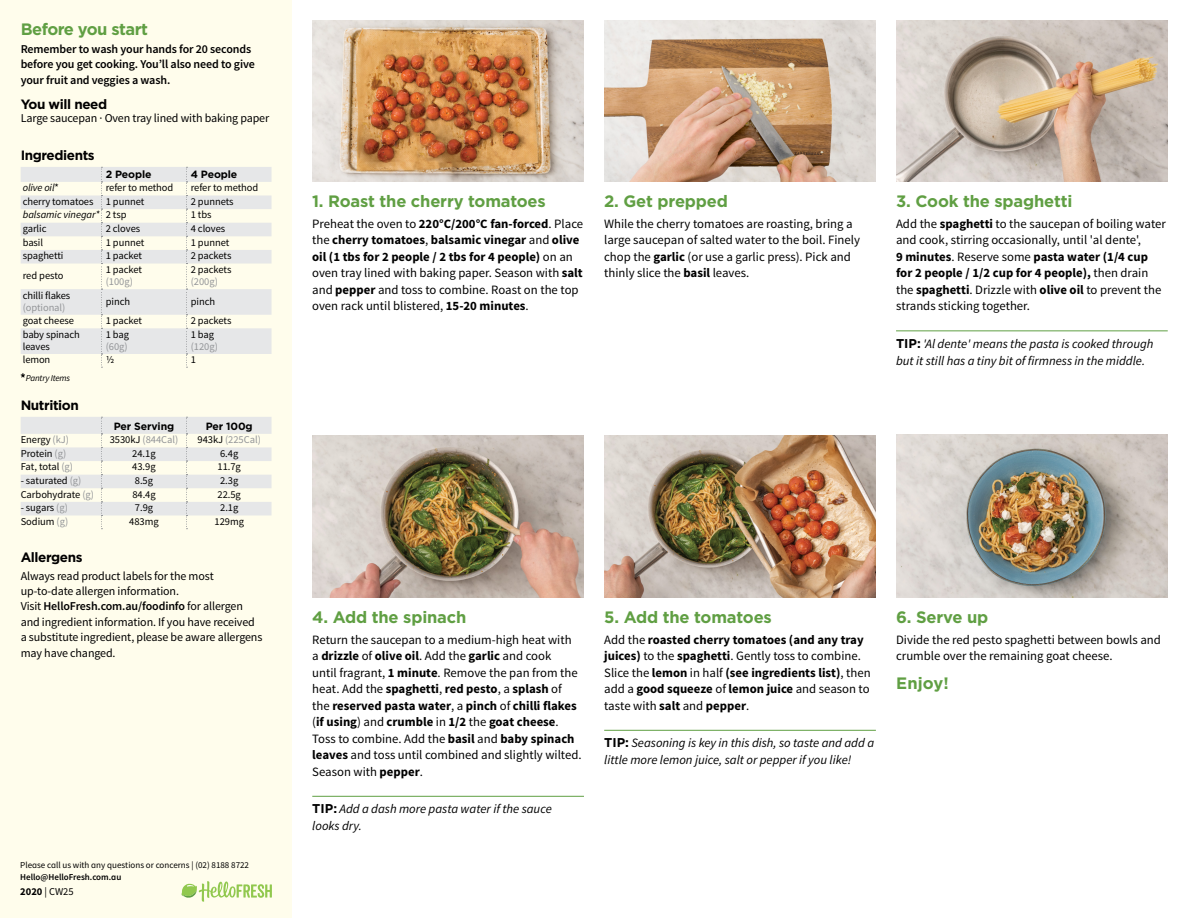
<style>
.page{position:relative;width:1188px;height:918px;background:#fff}
.page>*{position:absolute;margin:0;border:0;box-sizing:border-box;transform-origin:0 0}
.t1{font:700 16.5px "Gotham";letter-spacing:-.01em;color:#609f43}
.t2{font:700 16.5px "Gotham";letter-spacing:-.03em;color:#609f43}
.t3{font:700 13.5px "Gotham";letter-spacing:-.03em;color:#000}
.t4{font:12.75px/16.5px "Source Sans Pro";color:#000}
.t5{font:italic 12.75px/16.5px "Source Sans Pro";color:#000}
.t6{font:700 12.75px/16.5px "Source Sans Pro";color:#000}
.t7{font:12px/15.3px "Source Sans Pro";letter-spacing:-.01em;color:#000}
.t8{font:600 12px/15.3px "Source Sans Pro";letter-spacing:-.01em;color:#000}
.t9{font:10.5px/12px "Source Sans Pro";letter-spacing:-.005em;color:#000}
.t10{font:10.5px "Source Sans Pro";letter-spacing:-.005em;color:#939598}
.t11{font:700 10.5px "Gotham";letter-spacing:-.01em;color:#000}
.t12{font:italic 10.5px "Source Sans Pro";letter-spacing:-.005em;color:#000}
.t13{font:9px "Source Sans Pro";color:#000}
.t14{font:600 9px "Source Sans Pro";color:#000}
.t15{font:italic 9px "Source Sans Pro";letter-spacing:-.02em;color:#000}
.s1{font-style:normal}
.s2{color:#939598}
.s3{color:#000}
.s4{font-weight:600}
.s5{font-weight:700}
.s6{font-family:"Gotham";font-weight:700;font-style:normal}
.s7{font-weight:400}
</style>
<div class="page">
<div style="left:0;top:0;width:292px;height:918px;background:#fffdec"></div>
<svg style="left:182px;top:881px;width:90px;height:21px"></svg>
<hr style="left:896px;top:331px;width:272px;height:1px;background:#609f43">
<hr style="left:312px;top:796px;width:272px;height:1px;background:#609f43">
<hr style="left:604px;top:730px;width:272px;height:1px;background:#609f43">
<svg style="left:21px;top:167px;width:251px;height:187px;fill:#e6e7e8"></svg>
<svg style="left:101px;top:167px;width:1px;height:201px"></svg>
<svg style="left:186px;top:167px;width:2px;height:201px"></svg>
<svg style="left:21px;top:373px;width:4px;height:5px"></svg>
<svg style="left:21px;top:417px;width:251px;height:112px"></svg>
<img style="left:896px;top:20px;width:272px;height:161px">
<img style="left:312px;top:20px;width:272px;height:161px">
<img style="left:604px;top:20px;width:272px;height:161px">
<img style="left:896px;top:435px;width:272px;height:162px">
<img style="left:604px;top:435px;width:272px;height:162px">
<img style="left:312px;top:435px;width:272px;height:162px">
<p class="t2" style="left:21px;top:18px;width:129px">Before you start</p>
<p class="t8" style="left:21px;top:42px;width:236px">Remember to wash your hands for 20 seconds before you get cooking. You’ll also need to give your fruit and veggies a wash.</p>
<p class="t3" style="left:21px;top:95px;width:88px">You will need</p>
<p class="t7" style="left:21px;top:111px;width:250px">Large saucepan · Oven tray lined with baking paper</p>
<p class="t3" style="left:21px;top:146px;width:75px">Ingredients</p>
<p class="t11" style="left:106px;top:167px;width:47px">2 People</p>
<p class="t11" style="left:191px;top:167px;width:48px">4 People</p>
<p class="t12" style="left:23px;top:181px;width:38px">olive oil<span class="s1">*</span></p>
<p class="t9" style="left:106px;top:182px;width:69px">refer to method</p>
<p class="t9" style="left:191px;top:182px;width:69px">refer to method</p>
<p class="t9" style="left:23px;top:196px;width:123px">cherry tomatoes 1 punnet</p>
<p class="t9" style="left:191px;top:196px;width:44px">2 punnets</p>
<p class="t12" style="left:23px;top:209px;width:105px">balsamic vinegar* <span class="s1">2 tsp</span></p>
<p class="t9" style="left:191px;top:209px;width:22px">1 tbs</p>
<p class="t9" style="left:23px;top:223px;width:25px">garlic</p>
<p class="t9" style="left:106px;top:223px;width:36px">2 cloves</p>
<p class="t9" style="left:191px;top:223px;width:36px">4 cloves</p>
<p class="t9" style="left:23px;top:236px;width:22px">basil</p>
<p class="t9" style="left:106px;top:236px;width:40px">1 punnet</p>
<p class="t9" style="left:191px;top:236px;width:40px">1 punnet</p>
<p class="t9" style="left:23px;top:250px;width:42px">spaghetti</p>
<p class="t9" style="left:106px;top:250px;width:38px">1 packet</p>
<p class="t9" style="left:191px;top:250px;width:42px">2 packets</p>
<p class="t9" style="left:23px;top:270px;width:42px">red pesto</p>
<p class="t9" style="left:106px;top:264px;width:38px">1 packet</p>
<p class="t10" style="left:106px;top:275px;width:29px">(100g)</p>
<p class="t9" style="left:191px;top:264px;width:42px">2 packets</p>
<p class="t10" style="left:191px;top:275px;width:29px">(200g)</p>
<p class="t9" style="left:23px;top:289px;width:49px">chilli flakes</p>
<p class="t10" style="left:23px;top:301px;width:44px">(optional)</p>
<p class="t9" style="left:106px;top:295px;width:26px">pinch</p>
<p class="t9" style="left:191px;top:295px;width:26px">pinch</p>
<p class="t9" style="left:23px;top:315px;width:53px">goat cheese</p>
<p class="t9" style="left:106px;top:315px;width:38px">1 packet</p>
<p class="t9" style="left:191px;top:315px;width:42px">2 packets</p>
<p class="t9" style="left:23px;top:328px;width:59px">baby spinach leaves</p>
<p class="t9" style="left:106px;top:328px;width:25px">1 bag</p>
<p class="t9" style="left:191px;top:328px;width:25px">1 bag</p>
<p class="t10" style="left:191px;top:340px;width:29px">(120g)</p>
<p class="t10" style="left:106px;top:340px;width:24px">(60g)</p>
<p class="t9" style="left:23px;top:354px;width:29px">lemon</p>
<p class="t9" style="left:106px;top:354px;width:10px">1/2</p>
<p class="t9" style="left:191px;top:354px;width:7px">1</p>
<p class="t15" style="left:26px;top:372px;width:46px">Pantry Items</p>
<p class="t3" style="left:21px;top:396px;width:60px">Nutrition</p>
<p class="t11" style="left:114px;top:419px;width:62px">Per Serving</p>
<p class="t11" style="left:206px;top:419px;width:48px">Per 100g</p>
<p class="t9" style="left:21px;top:434px;width:50px">Energy <span class="s2">(kJ)</span></p>
<p class="t10" style="left:110px;top:433px;width:70px"><span class="s3">3530kJ</span> (844Cal)</p>
<p class="t10" style="left:198px;top:433px;width:65px"><span class="s3">943kJ</span> (225Cal)</p>
<p class="t9" style="left:21px;top:448px;width:47px">Protein <span class="s2">(g)</span></p>
<p class="t9" style="left:132px;top:448px;width:25px">24.1g</p>
<p class="t9" style="left:220px;top:448px;width:20px">6.4g</p>
<p class="t9" style="left:21px;top:461px;width:54px">Fat, total <span class="s2">(g)</span></p>
<p class="t9" style="left:132px;top:461px;width:25px">43.9g</p>
<p class="t9" style="left:218px;top:461px;width:25px">11.7g</p>
<p class="t9" style="left:21px;top:475px;width:62px">- saturated <span class="s2">(g)</span></p>
<p class="t9" style="left:135px;top:475px;width:20px">8.5g</p>
<p class="t9" style="left:220px;top:475px;width:20px">2.3g</p>
<p class="t9" style="left:21px;top:488px;width:75px">Carbohydrate <span class="s2">(g)</span></p>
<p class="t9" style="left:132px;top:488px;width:25px">84.4g</p>
<p class="t9" style="left:218px;top:488px;width:25px">22.5g</p>
<p class="t9" style="left:21px;top:502px;width:49px">- sugars <span class="s2">(g)</span></p>
<p class="t9" style="left:135px;top:502px;width:20px">7.9g</p>
<p class="t9" style="left:220px;top:502px;width:20px">2.1g</p>
<p class="t9" style="left:21px;top:516px;width:49px">Sodium <span class="s2">(g)</span></p>
<p class="t9" style="left:129px;top:516px;width:31px">483mg</p>
<p class="t9" style="left:215px;top:516px;width:31px">129mg</p>
<p class="t3" style="left:21px;top:548px;width:63px">Allergens</p>
<p class="t7" style="left:21px;top:568px;width:243px">Always read product labels for the most up-to-date allergen information.<br>Visit <span class="s4">HelloFresh.com.au/foodinfo</span> for allergen and ingredient information. If you have received a substitute ingredient, please be aware allergens may have changed.</p>
<p class="t13" style="left:20px;top:859px;width:230px">Please call us with any questions or concerns | (02) 8188 8722</p>
<p class="t14" style="left:20px;top:871px;width:103px">Hello@HelloFresh.com.au</p>
<p class="t9" style="left:20px;top:885px;width:55px"><span class="s5">2020</span> | CW25</p>
<p class="t1" style="left:312px;top:190px;width:235px">1. Roast the cherry tomatoes</p>
<p class="t4" style="left:312px;top:216px;width:273px">Preheat the oven to <span class="s5">220°C/200°C fan-forced</span>. Place the <span class="s5">cherry tomatoes</span>, <span class="s5">balsamic vinegar</span> and <span class="s5">olive oil (1 tbs for 2 people / 2 tbs for 4 people)</span> on an oven tray lined with baking paper. Season with <span class="s5">salt </span>and <span class="s5">pepper</span> and toss to combine. Roast on the top oven rack until blistered, <span class="s5">15-20 minutes</span>.</p>
<p class="t1" style="left:604px;top:190px;width:125px">2. Get prepped</p>
<p class="t4" style="left:604px;top:216px;width:257px">While the cherry tomatoes are roasting, bring a large saucepan of salted water to the boil. Finely chop the <span class="s5">garlic</span> (or use a garlic press). Pick and thinly slice the <span class="s5">basil</span> leaves.</p>
<p class="t1" style="left:896px;top:190px;width:178px">3. Cook the spaghetti</p>
<p class="t4" style="left:896px;top:216px;width:271px">Add the <span class="s5">spaghetti</span> to the saucepan of boiling water and cook, stirring occasionally, until 'al dente',<br><span class="s5">9 minutes</span>. Reserve some <span class="s5">pasta water (1/4 cup for 2 people / 1/2 cup for 4 people),</span> then drain the <span class="s5">spaghetti</span>. Drizzle with <span class="s5">olive oil</span> to prevent the strands sticking together.</p>
<p class="t5" style="left:896px;top:336px;width:259px"><span class="s6">TIP:</span> 'Al dente' means the pasta is cooked through but it still has a tiny bit of firmness in the middle.</p>
<p class="t1" style="left:312px;top:606px;width:156px">4. Add the spinach</p>
<p class="t4" style="left:312px;top:631px;width:271px">Return the saucepan to a medium-high heat with<br>a <span class="s5">drizzle</span> of <span class="s5">olive oil</span>. Add the <span class="s5">garlic</span> and cook<br>until fragrant, <span class="s5">1 minute</span>. Remove the pan from the heat. Add the <span class="s5">spaghetti</span>, <span class="s5">red pesto</span>, a <span class="s5">splash</span> of the <span class="s5">reserved pasta water</span>, a <span class="s5">pinch</span> of <span class="s5">chilli flakes </span>(<span class="s5">if using</span>) and <span class="s5">crumble</span> in <span class="s5">1/2</span> the <span class="s5">goat cheese</span>.<br>Toss to combine. Add the <span class="s5">basil</span> and <span class="s5">baby spinach leaves</span> and toss until combined and slightly wilted.<br>Season with <span class="s5">pepper</span>.</p>
<p class="t5" style="left:312px;top:801px;width:241px"><span class="s6">TIP:</span> Add a dash more pasta water if the sauce looks dry.</p>
<p class="t1" style="left:604px;top:606px;width:169px">5. Add the tomatoes</p>
<p class="t6" style="left:604px;top:632px;width:268px"><span class="s7">Add the</span> roasted cherry tomatoes (and any tray juices) <span class="s7">to the</span> spaghetti<span class="s7">. Gently toss to combine.<br>Slice the</span> lemon <span class="s7">in half</span> (see ingredients list)<span class="s7">, then add a</span> good squeeze <span class="s7">of</span> lemon juice <span class="s7">and season to taste with</span> salt <span class="s7">and</span> pepper<span class="s7">.</span></p>
<p class="t5" style="left:604px;top:735px;width:271px"><span class="s6">TIP:</span> Seasoning is key in this dish, so taste and add a little more lemon juice, salt or pepper if you like!</p>
<p class="t1" style="left:896px;top:606px;width:94px">6. Serve up</p>
<p class="t4" style="left:896px;top:631px;width:266px">Divide the red pesto spaghetti between bowls and crumble over the remaining goat cheese.</p>
<p class="t1" style="left:896px;top:673px;width:54px">Enjoy!</p>
</div>
